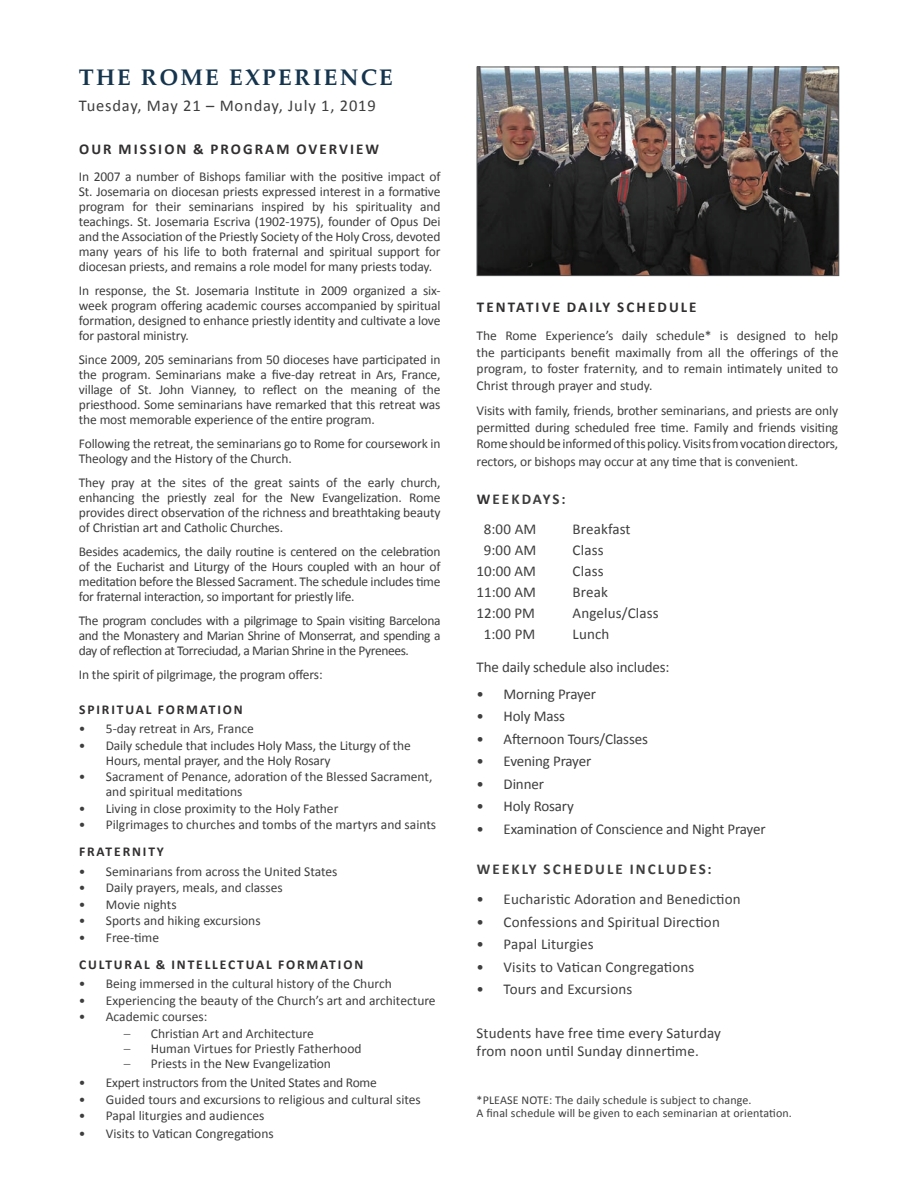
<style>
.page{position:relative;width:918px;height:1188px;background:#fff}
.page>*{position:absolute;margin:0;border:0;box-sizing:border-box;transform-origin:0 0}
.t1{font:700 22.5px "Palatino";letter-spacing:.1em;color:#15354e}
.t2{font:16.5px "Calibri";letter-spacing:.05em;color:#3e3e3f}
.Light_Body{font:15px/18px "Calibri";color:#3e3e3f}
.Titles_No_Line{font:700 15px "Calibri";letter-spacing:.14em;color:#312f30}
.Titles_No_Line-2{font:700 15px "Calibri";letter-spacing:.14em;color:#3e3e3f}
.Light_Body-2{font:13.5px/15px "Calibri";letter-spacing:-.01em;color:#3e3e3f;text-align:justify}
.Titles_No_Line-3{font:700 13.5px "Calibri";letter-spacing:.14em;color:#312f30}
.Light_Body-3{font:12px/13.5px "Calibri";letter-spacing:.01em;color:#3e3e3f}
.s1{font-weight:300}
.s2{color:#312f30}
</style>
<div class="page">
<img style="left:479px;top:69px;width:358px;height:205px">
<div style="left:477px;top:67px;width:362px;height:209px;border:1px solid #57585a"></div>
<p class="t1" style="left:79px;top:58px;width:316px">THE ROME EXPERIENCE</p>
<p class="t2" style="left:79px;top:95px;width:299px">Tuesday, May 21 – Monday, July 1, 2019</p>
<p class="Titles_No_Line" style="left:79px;top:140px;width:302px">OUR MISSION &amp; PROGRAM OVERVIEW</p>
<p class="Light_Body-2" style="left:79px;top:169px;width:363px">In 2007 a number of Bishops familiar with the positive impact of St. Josemaria on diocesan priests expressed interest in a formative program for their seminarians inspired by his spirituality and teachings. St. Josemaria Escriva (1902-1975), founder of Opus Dei and the Association of the Priestly Society of the Holy Cross, devoted many years of his life to both fraternal and spiritual support for diocesan priests, and remains a role model for many priests today.</p>
<p class="Light_Body-2" style="left:79px;top:283px;width:363px">In response, the St. Josemaria Institute in 2009 organized a six&shy;week program offering academic courses accompanied by spiritual formation, designed to enhance priestly identity and cultivate a love for pastoral ministry.</p>
<p class="Light_Body-2" style="left:79px;top:352px;width:363px">Since 2009, 205 seminarians from 50 dioceses have participated in the program. Seminarians make a five-day retreat in Ars, France, village of St. John Vianney, to reflect on the meaning of the priesthood. Some seminarians have remarked that this retreat was the most memorable experience of the entire program.</p>
<p class="Light_Body-2" style="left:79px;top:436px;width:363px">Following the retreat, the seminarians go to Rome for coursework in<br>Theology and the History of the Church.</p>
<p class="Light_Body-2" style="left:79px;top:475px;width:363px">They pray at the sites of the great saints of the early church, enhancing the priestly zeal for the New Evangelization. Rome provides direct observation of the richness and breathtaking beauty of Christian art and Catholic Churches.</p>
<p class="Light_Body-2" style="left:79px;top:544px;width:363px">Besides academics, the daily routine is centered on the celebration of the Eucharist and Liturgy of the Hours coupled with an hour of meditation before the Blessed Sacrament. The schedule includes time for fraternal interaction, so important for priestly life.</p>
<p class="Light_Body-2" style="left:79px;top:613px;width:363px">The program concludes with a pilgrimage to Spain visiting Barcelona and the Monastery and Marian Shrine of Monserrat, and spending a day of reflection at Torreciudad, a Marian Shrine in the Pyrenees.</p>
<p class="Light_Body-2" style="left:79px;top:667px;width:245px">In the spirit of pilgrimage, the program offers:</p>
<p class="Titles_No_Line-3" style="left:79px;top:701px;width:165px">SPIRITUAL FORMATION</p>
<p class="Light_Body-2" style="left:79px;top:721px;width:177px">• 5-day retreat in Ars, France</p>
<p class="Light_Body-2" style="left:106px;top:738px;width:307px;text-indent:-27px">• Daily schedule that includes Holy Mass, the Liturgy of the<br>Hours, mental prayer, and the Holy Rosary</p>
<p class="Light_Body-2" style="left:106px;top:769px;width:328px;text-indent:-27px">• Sacrament of Penance, adoration of the Blessed Sacrament, and spiritual meditations</p>
<p class="Light_Body-2" style="left:79px;top:801px;width:261px">• Living in close proximity to the Holy Father</p>
<p class="Light_Body-2" style="left:79px;top:817px;width:359px">• Pilgrimages to churches and tombs of the martyrs and saints</p>
<p class="Titles_No_Line-3" style="left:79px;top:843px;width:86px">FRATERNITY</p>
<p class="Light_Body-2" style="left:79px;top:864px;width:260px">• Seminarians from across the United States</p>
<p class="Light_Body-2" style="left:79px;top:880px;width:206px">• Daily prayers, meals, and classes</p>
<p class="Light_Body-2" style="left:79px;top:897px;width:99px">• Movie nights</p>
<p class="Light_Body-2" style="left:79px;top:913px;width:183px">• Sports and hiking excursions</p>
<p class="Light_Body-2" style="left:79px;top:930px;width:82px">• Free-time</p>
<p class="Titles_No_Line-3" style="left:79px;top:956px;width:286px">CULTURAL &amp; INTELLECTUAL FORMATION</p>
<p class="Light_Body-2" style="left:79px;top:976px;width:314px">• Being immersed in the cultural history of the Church</p>
<p class="Light_Body-2" style="left:79px;top:993px;width:358px">• Experiencing the beauty of the Church’s art and architecture</p>
<p class="Light_Body-2" style="left:79px;top:1009px;width:130px">• Academic courses:</p>
<p class="Light_Body-2" style="left:124px;top:1026px;width:192px"><span class="s1">–</span> Christian Art and Architecture</p>
<p class="Light_Body-2" style="left:124px;top:1041px;width:239px"><span class="s1">–</span> Human Virtues for Priestly Fatherhood</p>
<p class="Light_Body-2" style="left:124px;top:1056px;width:209px"><span class="s1">–</span> Priests in the New Evangelization</p>
<p class="Light_Body-2" style="left:79px;top:1075px;width:299px">• Expert instructors from the United States and Rome</p>
<p class="Light_Body-2" style="left:79px;top:1092px;width:344px">• Guided tours and excursions to religious and cultural sites</p>
<p class="Light_Body-2" style="left:79px;top:1108px;width:187px">• Papal liturgies and audiences</p>
<p class="Light_Body-2" style="left:79px;top:1126px;width:196px">• Visits to Vatican Congregations</p>
<p class="Titles_No_Line" style="left:477px;top:297px;width:221px">TENTATIVE DAILY SCHEDULE</p>
<p class="Light_Body-2" style="left:477px;top:328px;width:363px;line-height:16.5px">The Rome Experience’s daily schedule* is designed to help the participants benefit maximally from all the offerings of the program, to foster fraternity, and to remain intimately united to Christ through prayer and study.</p>
<p class="Light_Body-2" style="left:477px;top:403px;width:363px;line-height:16.5px">Visits with family, friends, brother seminarians, and priests are only permitted during scheduled free time. Family and friends visiting Rome should be informed of this policy. Visits from vocation directors,</p>
<p class="Light_Body-2" style="left:477px;top:454px;width:323px">rectors, or bishops may occur at any time that is convenient.</p>
<p class="Titles_No_Line-2" style="left:477px;top:489px;width:90px"><span class="s2">W</span>EEKDAYS:</p>
<p class="Light_Body" style="left:484px;top:520px;width:54px">8:00 AM</p>
<p class="Light_Body" style="left:573px;top:520px;width:60px">Breakfast</p>
<p class="Light_Body" style="left:484px;top:541px;width:54px">9:00 AM</p>
<p class="Light_Body" style="left:573px;top:541px;width:32px">Class</p>
<p class="Light_Body" style="left:477px;top:562px;width:61px">10:00 AM</p>
<p class="Light_Body" style="left:573px;top:562px;width:32px">Class</p>
<p class="Light_Body" style="left:477px;top:583px;width:61px">11:00 AM</p>
<p class="Light_Body" style="left:573px;top:583px;width:37px">Break</p>
<p class="Light_Body" style="left:477px;top:604px;width:60px">12:00 PM</p>
<p class="Light_Body" style="left:573px;top:604px;width:88px">Angelus/Class</p>
<p class="Light_Body" style="left:484px;top:625px;width:53px">1:00 PM</p>
<p class="Light_Body" style="left:573px;top:625px;width:38px">Lunch</p>
<p class="Light_Body" style="left:477px;top:658px;width:194px">The daily schedule also includes:</p>
<p class="Light_Body" style="left:477px;top:685px;width:121px">• Morning Prayer</p>
<p class="Light_Body" style="left:477px;top:707px;width:90px">• Holy Mass</p>
<p class="Light_Body" style="left:477px;top:730px;width:173px">• Afternoon Tours/Classes</p>
<p class="Light_Body" style="left:477px;top:752px;width:116px">• Evening Prayer</p>
<p class="Light_Body" style="left:477px;top:775px;width:69px">• Dinner</p>
<p class="Light_Body" style="left:477px;top:797px;width:99px">• Holy Rosary</p>
<p class="Light_Body" style="left:477px;top:820px;width:290px">• Examination of Conscience and Night Prayer</p>
<p class="Titles_No_Line-2" style="left:477px;top:860px;width:236px">WEEKLY SCHEDULE INCLUDES:</p>
<p class="Light_Body" style="left:477px;top:890px;width:266px">• Eucharistic Adoration and Benediction</p>
<p class="Light_Body" style="left:477px;top:913px;width:245px">• Confessions and Spiritual Direction</p>
<p class="Light_Body" style="left:477px;top:935px;width:119px">• Papal Liturgies</p>
<p class="Light_Body" style="left:477px;top:958px;width:219px">• Visits to Vatican Congregations</p>
<p class="Light_Body" style="left:477px;top:980px;width:157px">• Tours and Excursions</p>
<p class="Light_Body" style="left:477px;top:1024px;width:246px">Students have free time every Saturday from noon until Sunday dinnertime.</p>
<p class="Light_Body-3" style="left:477px;top:1093px;width:317px">*PLEASE NOTE: The daily schedule is subject to change.<br>A final schedule will be given to each seminarian at orientation.</p>
</div>
